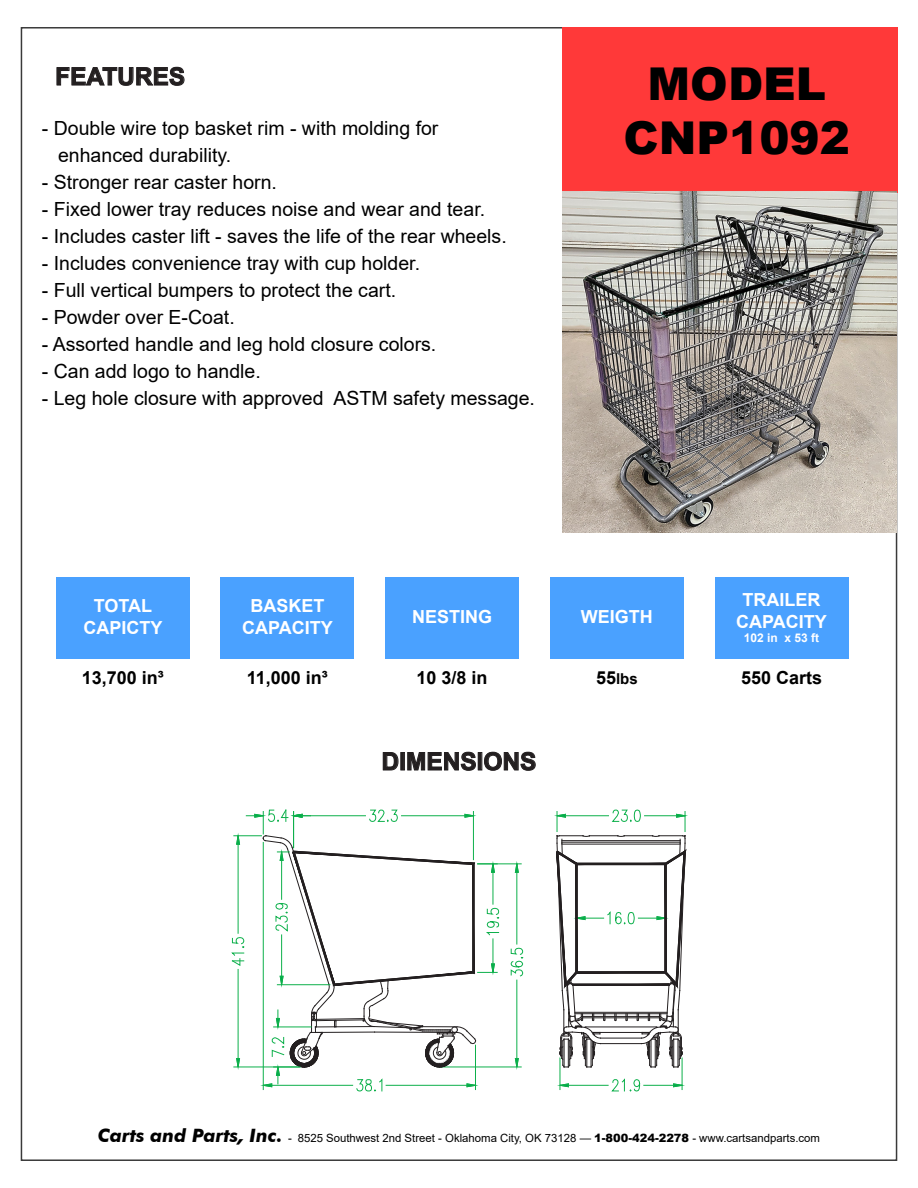
<style>
.page{position:relative;width:918px;height:1188px;background:#fff}
.page>*{position:absolute;margin:0;border:0;box-sizing:border-box;transform-origin:0 0}
.t1{font:900 45.3px/54.3px "Arial";color:#000;text-align:center}
.t2{font:700 24.45px "Arial";color:#231f20}
.t3{font:19.5px/27px "Arial";color:#000}
.t4{font:700 18px/21.6px "Arial";color:#fff;text-align:center}
.t5{font:700 18px "Arial";color:#000}
.t6{font:700 15px "Arial";color:#000}
.t7{font:700 12px "Arial";color:#fff}
.t8{font:11.4px "Arial";color:#000}
.s1{font-size:18px}
.s2{font-family:"Futura BT";font-weight:700;font-style:italic;font-size:18.45px}
.s3{font-weight:900}
</style>
<div class="page">
<div style="left:562px;top:27px;width:335px;height:166px;background:#ff3939"></div>
<svg style="left:57px;top:67px;width:127px;height:19px"></svg>
<div style="left:56px;top:578px;width:134px;height:81px;background:#4aa1ff"></div>
<div style="left:220px;top:578px;width:134px;height:81px;background:#4aa1ff"></div>
<div style="left:385px;top:578px;width:134px;height:81px;background:#4aa1ff"></div>
<div style="left:550px;top:578px;width:134px;height:81px;background:#4aa1ff"></div>
<div style="left:715px;top:578px;width:134px;height:81px;background:#4aa1ff"></div>
<img style="left:562px;top:192px;width:334px;height:340px">
<svg style="left:554px;top:809px;width:134px;height:283px"></svg>
<div style="left:573px;top:984px;width:96px;height:2px;border:1px solid #231f20"></div>
<svg style="left:231px;top:751px;width:305px;height:341px"></svg>
<p class="t2" style="left:55px;top:59px;width:131px">FEATURES</p>
<p class="t3" style="left:58px;top:114px;width:382px;text-indent:-16px">- Double wire top basket rim - with molding for enhanced durability.</p>
<p class="t3" style="left:42px;top:168px;width:237px">- Stronger rear caster horn.</p>
<p class="t3" style="left:42px;top:195px;width:445px">- Fixed lower tray reduces noise and wear and tear.</p>
<p class="t3" style="left:42px;top:222px;width:466px">- Includes caster lift - saves the life of the rear wheels.</p>
<p class="t3" style="left:42px;top:249px;width:380px">- Includes convenience tray with cup holder.</p>
<p class="t3" style="left:42px;top:276px;width:356px">- Full vertical bumpers to protect the cart.</p>
<p class="t3" style="left:42px;top:303px;width:194px">- Powder over E-Coat.</p>
<p class="t3" style="left:42px;top:331px;width:396px">- Assorted handle and leg hold closure colors.</p>
<p class="t3" style="left:42px;top:358px;width:220px">- Can add logo to handle.</p>
<p class="t3" style="left:42px;top:385px;width:495px">- Leg hole closure with approved ASTM safety message.</p>
<h1 class="t1" style="left:624px;top:55px;width:228px">MODEL<br>CNP1092</h1>
<p class="t4" style="left:83px;top:595px;width:81px">TOTAL<br>CAPICTY</p>
<p class="t4" style="left:242px;top:595px;width:92px">BASKET<br>CAPACITY</p>
<p class="t4" style="left:412px;top:606px;width:82px">NESTING</p>
<p class="t4" style="left:581px;top:606px;width:73px">WEIGTH</p>
<p class="t4" style="left:736px;top:589px;width:92px">TRAILER<br>CAPACITY</p>
<p class="t7" style="left:744px;top:629px;width:77px">102 in x 53 ft</p>
<p class="t5" style="left:82px;top:665px;width:84px">13,700 in³</p>
<p class="t5" style="left:247px;top:665px;width:83px">11,000 in³</p>
<p class="t5" style="left:417px;top:665px;width:73px">10 3/8 in</p>
<p class="t6" style="left:596px;top:668px;width:43px"><span class="s1">55</span>lbs</p>
<p class="t5" style="left:741px;top:665px;width:83px">550 Carts</p>
<p class="t2" style="left:382px;top:744px;width:156px">DIMENSIONS</p>
<p class="t8" style="left:98px;top:1131px;width:724px"><span class="s2">Carts and Parts, Inc.</span> - 8525 Southwest 2nd Street - Oklahoma City, OK 73128 — <span class="s3">1-800-424-2278</span> - www.cartsandparts.com</p>
</div>
